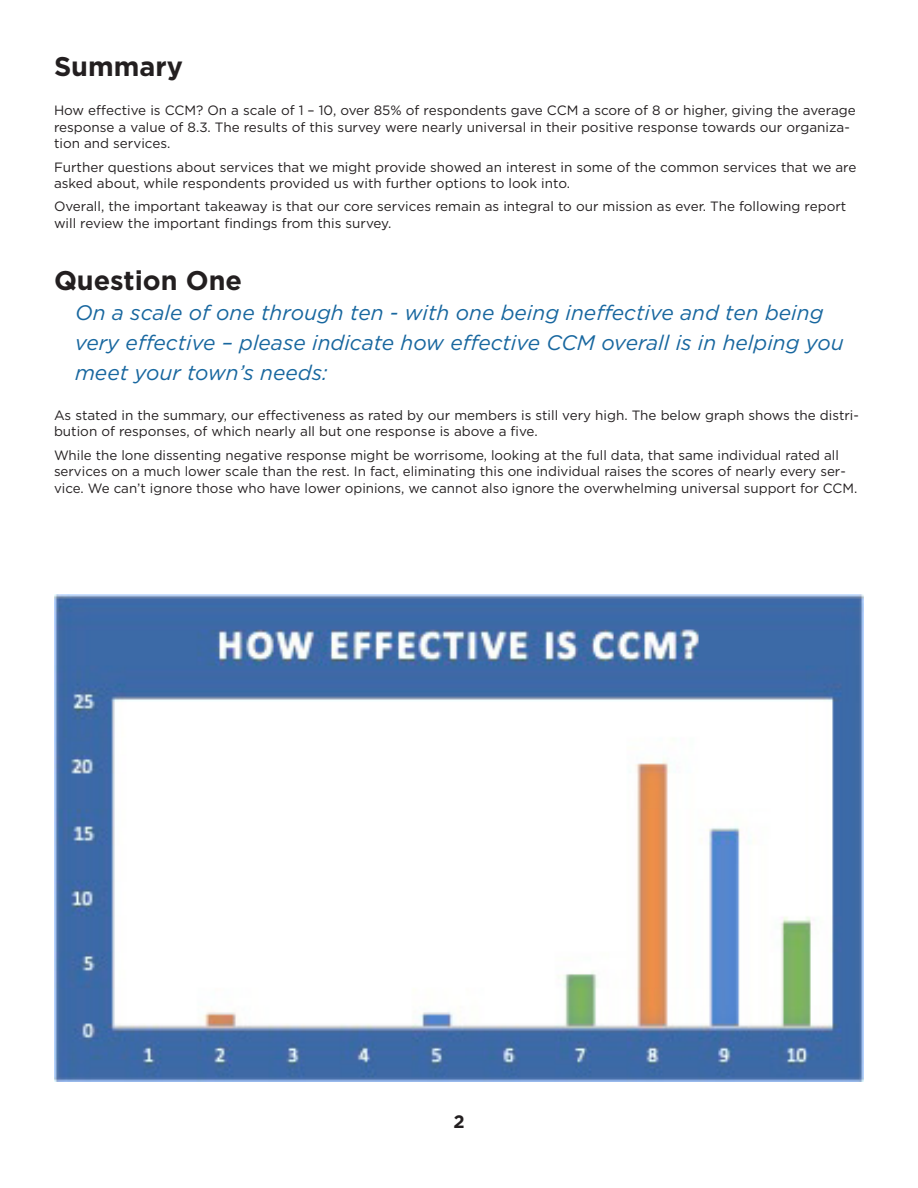
<style>
.page{position:relative;width:918px;height:1188px;background:#fff}
.page>*{position:absolute;margin:0;border:0;box-sizing:border-box;transform-origin:0 0}
.Headline_24pt{font:700 27px "Gotham";color:#231f20}
.Subhead{font:italic 21px/30px "Gotham";color:#18679f}
.t1{font:700 18px "Gotham";color:#231f20}
.Body{font:13.5px/16.5px "Gotham";color:#231f20}
</style>
<div class="page">
<img style="left:54px;top:594px;width:810px;height:488px">
<p class="Headline_24pt" style="left:54px;top:48px;width:130px">Summary</p>
<p class="Body" style="left:54px;top:102px;width:803px">How effective is CCM? On a scale of 1 – 10, over 85% of respondents gave CCM a score of 8 or higher, giving the average response a value of 8.3. The results of this survey were nearly universal in their positive response towards our organiza&shy;tion and services.</p>
<p class="Body" style="left:54px;top:158px;width:804px">Further questions about services that we might provide showed an interest in some of the common services that we are asked about, while respondents provided us with further options to look into.</p>
<p class="Body" style="left:54px;top:198px;width:794px">Overall, the important takeaway is that our core services remain as integral to our mission as ever. The following report will review the important findings from this survey.</p>
<p class="Headline_24pt" style="left:54px;top:263px;width:190px">Question One</p>
<p class="Subhead" style="left:75px;top:297px;width:770px">On a scale of one through ten - with one being ineffective and ten being very effective – please indicate how effective CCM overall is in helping you meet your town’s needs:</p>
<p class="Body" style="left:54px;top:407px;width:806px">As stated in the summary, our effectiveness as rated by our members is still very high. The below graph shows the distri&shy;bution of responses, of which nearly all but one response is above a five.</p>
<p class="Body" style="left:54px;top:446px;width:805px">While the lone dissenting negative response might be worrisome, looking at the full data, that same individual rated all services on a much lower scale than the rest. In fact, eliminating this one individual raises the scores of nearly every ser&shy;vice. We can’t ignore those who have lower opinions, we cannot also ignore the overwhelming universal support for CCM.</p>
<h3 class="t1" style="left:453px;top:1110px;width:13px">2</h3>
</div>
